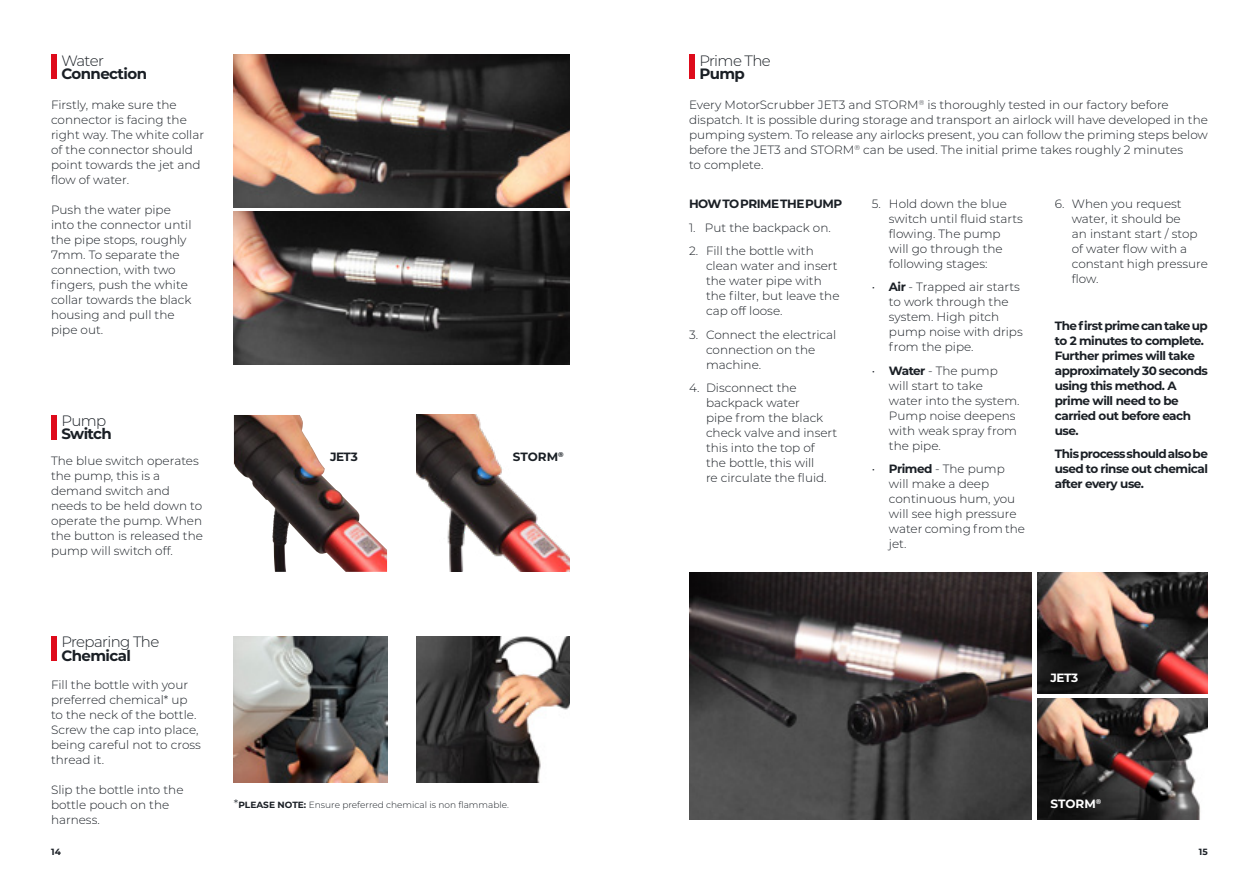
<style>
.page{position:relative;width:1259px;height:893px;background:#fff}
.page>*{position:absolute;margin:0;border:0;box-sizing:border-box;transform-origin:0 0}
.t1{font:300 15px "Montserrat";letter-spacing:-.04em;color:#1a1f25}
.t2{font:700 15px "Montserrat";letter-spacing:-.04em;color:#1a1f25}
.t3{font:300 12px/15px "Montserrat";color:#1a1f25}
.t4{font:700 12px/15px "Montserrat";letter-spacing:-.04em;color:#1a1f25}
.t5{font:700 12px "Montserrat";letter-spacing:-.01em;color:#fff}
.t6{font:300 9px "Montserrat";color:#1a1f25}
.t7{font:700 9px "Montserrat";color:#1a1f25}
.s1{font-size:12px}
.s2{font-weight:700}
</style>
<div class="page">
<img style="left:234px;top:55px;width:336px;height:153px">
<img style="left:234px;top:212px;width:336px;height:153px">
<div style="left:51px;top:55px;width:5px;height:24px;background:#de0b1b"></div>
<img style="left:234px;top:415px;width:153px;height:157px">
<div style="left:51px;top:415px;width:5px;height:24px;background:#de0b1b"></div>
<img style="left:417px;top:636px;width:153px;height:147px">
<img style="left:234px;top:636px;width:153px;height:147px">
<div style="left:51px;top:636px;width:5px;height:25px;background:#de0b1b"></div>
<img style="left:417px;top:415px;width:153px;height:157px">
<div style="left:689px;top:55px;width:5px;height:24px;background:#de0b1b"></div>
<img style="left:689px;top:572px;width:343px;height:247px">
<img style="left:1037px;top:572px;width:171px;height:121px">
<img style="left:1037px;top:698px;width:171px;height:121px">
<p class="t1" style="left:61px;top:50px;width:44px">Water</p>
<p class="t2" style="left:61px;top:63px;width:87px">Connection</p>
<p class="t3" style="left:51px;top:97px;width:155px">Firstly, make sure the connector is facing the right way. The white collar of the connector should point towards the jet and flow of water.</p>
<p class="t3" style="left:51px;top:202px;width:142px">Push the water pipe into the connector until the pipe stops, roughly<br>7mm. To separate the connection, with two fingers, push the white collar towards the black housing and pull the pipe out.</p>
<p class="t1" style="left:61px;top:410px;width:47px">Pump</p>
<p class="t2" style="left:61px;top:423px;width:52px">Switch</p>
<p class="t3" style="left:51px;top:453px;width:153px">The blue switch operates the pump, this is a demand switch and needs to be held down to operate the pump. When the button is released the pump will switch off.</p>
<p class="t1" style="left:61px;top:631px;width:100px">Preparing The</p>
<p class="t2" style="left:61px;top:644px;width:71px">Chemical</p>
<p class="t3" style="left:51px;top:677px;width:151px">Fill the bottle with your preferred chemical* up to the neck of the bottle.<br>Screw the cap into place, being careful not to cross thread it.</p>
<p class="t3" style="left:51px;top:782px;width:134px">Slip the bottle into the bottle pouch on the harness.</p>
<p class="t4" style="left:330px;top:448px;width:29px">JET3</p>
<p class="t4" style="left:513px;top:448px;width:52px">STORM<sup>®</sup></p>
<p class="t6" style="left:234px;top:799px;width:276px"><span class="s1">*</span><span class="s2">PLEASE NOTE:</span> Ensure preferred chemical is non flammable.</p>
<p class="t1" style="left:699px;top:50px;width:73px">Prime The</p>
<p class="t2" style="left:699px;top:63px;width:47px">Pump</p>
<p class="t3" style="left:689px;top:97px;width:520px">Every MotorScrubber JET3 and STORM<sup>®</sup> is thoroughly tested in our factory before dispatch. It is possible during storage and transport an airlock will have developed in the pumping system. To release any airlocks present, you can follow the priming steps below before the JET3 and STORM<sup>®</sup> can be used. The initial prime takes roughly 2 minutes<br>to complete.</p>
<p class="t4" style="left:689px;top:195px;width:155px">HOW TO PRIME THE PUMP</p>
<p class="t3" style="left:689px;top:220px;width:143px">1. Put the backpack on.</p>
<p class="t3" style="left:706px;top:243px;width:135px;text-indent:-17px">2. Fill the bottle with clean water and insert the water pipe with the filter, but leave the cap off loose.</p>
<p class="t3" style="left:706px;top:327px;width:132px;text-indent:-17px">3. Connect the electrical connection on the machine.</p>
<p class="t3" style="left:706px;top:380px;width:133px;text-indent:-17px">4. Disconnect the backpack water<br>pipe from the black check valve and insert this into the top of the bottle, this will<br>re circulate the fluid.</p>
<p class="t3" style="left:889px;top:196px;width:135px;text-indent:-17px">5. Hold down the blue switch until fluid starts flowing. The pump will go through the following stages:</p>
<p class="t3" style="left:889px;top:279px;width:135px;text-indent:-17px">• <span class="s2">Air</span> - Trapped air starts to work through the system. High pitch pump noise with drips from the pipe.</p>
<p class="t3" style="left:889px;top:363px;width:132px;text-indent:-17px">• <span class="s2">Water</span> - The pump will start to take<br>water into the system.<br>Pump noise deepens with weak spray from the pipe.</p>
<p class="t3" style="left:889px;top:461px;width:138px;text-indent:-17px">• <span class="s2">Primed</span> - The pump will make a deep continuous hum, you will see high pressure water coming from the jet.</p>
<p class="t3" style="left:1071px;top:196px;width:138px;text-indent:-17px">6. When you request water, it should be<br>an instant start / stop of water flow with a constant high pressure flow.</p>
<p class="t4" style="left:1054px;top:318px;width:155px">The first prime can take up to 2 minutes to complete.<br>Further primes will take approximately 30 seconds using this method. A prime will need to be carried out before each use.</p>
<p class="t4" style="left:1054px;top:446px;width:155px;text-align:justify">This process should also be used to rinse out chemical after every use.</p>
<p class="t5" style="left:1050px;top:669px;width:29px">JET3</p>
<p class="t5" style="left:1050px;top:795px;width:52px">STORM<sup>®</sup></p>
<p class="t7" style="left:51px;top:845px;width:11px">14</p>
<p class="t7" style="left:1198px;top:845px;width:11px">15</p>
</div>
